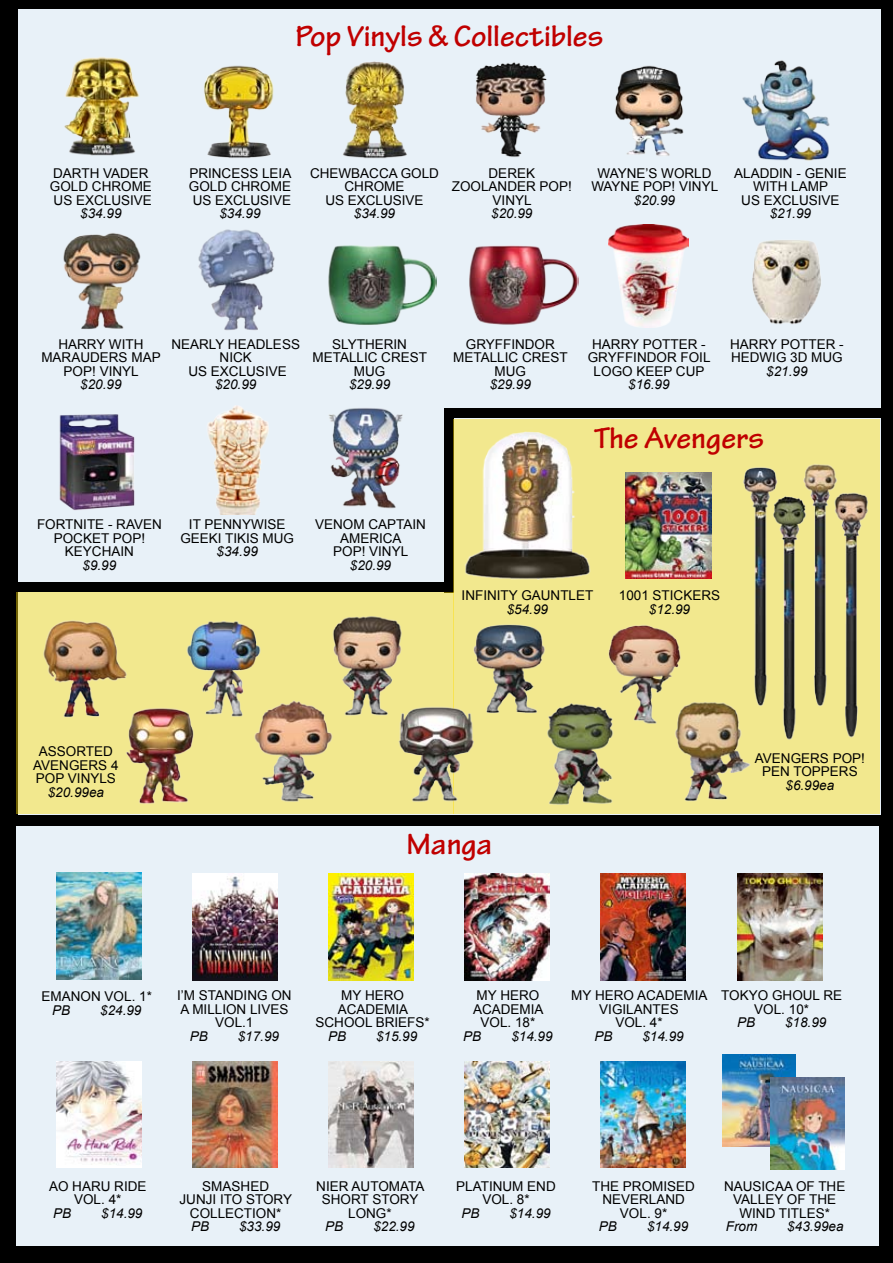
<style>
.page{position:relative;width:893px;height:1263px;background:#fff}
.page>*{position:absolute;margin:0;border:0;box-sizing:border-box;transform-origin:0 0}
.t1{font:700 31.5px "Tekton Pro";color:#c00000}
.t2{font:13.5px/13.5px "Arial";color:#000;text-align:center}
.t3{font:italic 13.5px "Arial";color:#000}
</style>
<div class="page">
<div style="left:1px;top:0;width:892px;height:1263px;background:#000"></div>
<div style="left:18px;top:9px;width:863px;height:806px;background:#e8f1f8"></div>
<div style="left:16px;top:826px;width:863px;height:420px;background:#e8f1f8"></div>
<img style="left:59px;top:414px;width:76px;height:97px">
<img style="left:328px;top:245px;width:109px;height:80px">
<img style="left:752px;top:240px;width:69px;height:85px">
<img style="left:204px;top:65px;width:70px;height:93px">
<img style="left:343px;top:61px;width:64px;height:98px">
<img style="left:208px;top:405px;width:61px;height:110px">
<img style="left:63px;top:233px;width:78px;height:97px">
<img style="left:328px;top:408px;width:75px;height:101px">
<img style="left:608px;top:224px;width:80px;height:104px">
<img style="left:476px;top:62px;width:71px;height:95px">
<img style="left:198px;top:229px;width:77px;height:102px">
<img style="left:742px;top:60px;width:88px;height:101px">
<img style="left:615px;top:65px;width:69px;height:91px">
<img style="left:601px;top:1061px;width:85px;height:106px">
<img style="left:192px;top:874px;width:85px;height:106px">
<img style="left:328px;top:874px;width:85px;height:106px">
<img style="left:737px;top:874px;width:85px;height:106px">
<img style="left:56px;top:1061px;width:85px;height:106px">
<img style="left:192px;top:1061px;width:85px;height:106px">
<img style="left:328px;top:1061px;width:85px;height:106px">
<img style="left:465px;top:1061px;width:85px;height:106px">
<img style="left:601px;top:874px;width:85px;height:106px">
<img style="left:465px;top:874px;width:85px;height:106px">
<img style="left:56px;top:873px;width:85px;height:106px">
<img style="left:722px;top:1054px;width:74px;height:93px">
<img style="left:771px;top:1077px;width:73px;height:93px">
<img style="left:64px;top:57px;width:76px;height:99px">
<img style="left:469px;top:245px;width:109px;height:80px">
<div style="left:13px;top:582px;width:441px;height:10px;background:#000"></div>
<div style="left:444px;top:408px;width:440px;height:10px;background:#000"></div>
<div style="left:444px;top:418px;width:10px;height:174px;background:#000"></div>
<div style="left:453px;top:419px;width:426px;height:395px;background:#f2e88e"></div>
<div style="left:16px;top:592px;width:437px;height:222px;background:#f2e88e"></div>
<img style="left:43px;top:620px;width:84px;height:98px">
<img style="left:398px;top:699px;width:76px;height:109px">
<img style="left:116px;top:702px;width:78px;height:102px">
<img style="left:626px;top:472px;width:85px;height:106px">
<img style="left:181px;top:620px;width:80px;height:104px">
<img style="left:332px;top:616px;width:74px;height:107px">
<img style="left:465px;top:624px;width:80px;height:99px">
<img style="left:675px;top:701px;width:76px;height:101px">
<img style="left:608px;top:625px;width:81px;height:104px">
<img style="left:251px;top:699px;width:87px;height:103px">
<img style="left:533px;top:698px;width:87px;height:107px">
<img style="left:734px;top:443px;width:146px;height:315px">
<img style="left:464px;top:431px;width:127px;height:149px">
<h1 class="t1" style="left:296px;top:17px;width:309px">Pop Vinyls &amp; Collectibles</h1>
<p class="t2" style="left:50px;top:166px;width:104px;text-align:left">DARTH VADER<br>GOLD CHROME<br>US EXCLUSIVE</p>
<p class="t3" style="left:80px;top:205px;width:43px">$34.99</p>
<p class="t2" style="left:189px;top:166px;width:104px;text-align:justify">PRINCESS LEIA GOLD CHROME US EXCLUSIVE</p>
<p class="t3" style="left:219px;top:205px;width:43px">$34.99</p>
<p class="t2" style="left:310px;top:166px;width:131px">CHEWBACCA GOLD<br>CHROME<br>US EXCLUSIVE</p>
<p class="t3" style="left:354px;top:205px;width:43px">$34.99</p>
<p class="t2" style="left:452px;top:166px;width:122px">DEREK<br>ZOOLANDER POP!<br>VINYL</p>
<p class="t3" style="left:491px;top:205px;width:43px">$20.99</p>
<p class="t2" style="left:591px;top:166px;width:128px">WAYNE’S WORLD<br>WAYNE POP! VINYL</p>
<p class="t3" style="left:634px;top:191px;width:43px">$20.99</p>
<p class="t2" style="left:734px;top:166px;width:114px">ALADDIN - GENIE<br>WITH LAMP<br>US EXCLUSIVE</p>
<p class="t3" style="left:770px;top:205px;width:43px">$21.99</p>
<p class="t2" style="left:41px;top:337px;width:121px">HARRY WITH<br>MARAUDERS MAP<br>POP! VINYL</p>
<p class="t3" style="left:80px;top:376px;width:43px">$20.99</p>
<p class="t2" style="left:171px;top:337px;width:130px">NEARLY HEADLESS<br>NICK<br>US EXCLUSIVE</p>
<p class="t3" style="left:215px;top:376px;width:43px">$20.99</p>
<p class="t2" style="left:312px;top:337px;width:116px">SLYTHERIN<br>METALLIC CREST<br>MUG</p>
<p class="t3" style="left:349px;top:376px;width:43px">$29.99</p>
<p class="t2" style="left:37px;top:518px;width:126px">FORTNITE - RAVEN<br>POCKET POP!<br>KEYCHAIN</p>
<p class="t3" style="left:83px;top:556px;width:35px">$9.99</p>
<p class="t2" style="left:180px;top:518px;width:115px">IT PENNYWISE<br>GEEKI TIKIS MUG</p>
<p class="t3" style="left:217px;top:543px;width:43px">$34.99</p>
<p class="t2" style="left:315px;top:518px;width:112px">VENOM CAPTAIN<br>AMERICA<br>POP! VINYL</p>
<p class="t3" style="left:350px;top:556px;width:43px">$20.99</p>
<p class="t2" style="left:453px;top:337px;width:116px">GRYFFINDOR<br>METALLIC CREST<br>MUG</p>
<p class="t3" style="left:490px;top:376px;width:43px">$29.99</p>
<p class="t2" style="left:588px;top:337px;width:124px">HARRY POTTER -<br>GRYFFINDOR FOIL<br>LOGO KEEP CUP</p>
<p class="t3" style="left:628px;top:376px;width:43px">$16.99</p>
<p class="t2" style="left:730px;top:337px;width:115px;text-align:left">HARRY POTTER -<br>HEDWIG 3D MUG</p>
<p class="t3" style="left:766px;top:362px;width:43px">$21.99</p>
<h1 class="t1" style="left:594px;top:419px;width:171px">The Avengers</h1>
<p class="t2" style="left:462px;top:589px;width:133px">INFINITY GAUNTLET</p>
<p class="t3" style="left:507px;top:600px;width:43px">$54.99</p>
<p class="t2" style="left:619px;top:589px;width:103px">1001 STICKERS</p>
<p class="t3" style="left:649px;top:600px;width:43px">$12.99</p>
<p class="t2" style="left:33px;top:745px;width:87px">ASSORTED<br>AVENGERS 4<br>POP VINYLS</p>
<p class="t3" style="left:48px;top:783px;width:58px">$20.99ea</p>
<h1 class="t1" style="left:407px;top:826px;width:87px">Manga</h1>
<p class="t2" style="left:755px;top:751px;width:112px">AVENGERS POP!<br>PEN TOPPERS</p>
<p class="t3" style="left:785px;top:776px;width:50px">$6.99ea</p>
<p class="t2" style="left:42px;top:990px;width:112px">EMANON VOL. 1*</p>
<p class="t3" style="left:52px;top:1001px;width:20px">PB</p>
<p class="t3" style="left:100px;top:1001px;width:43px">$24.99</p>
<p class="t2" style="left:177px;top:988px;width:116px">I’M STANDING ON<br>A MILLION LIVES<br>VOL.1</p>
<p class="t3" style="left:190px;top:1027px;width:20px">PB</p>
<p class="t3" style="left:238px;top:1027px;width:43px">$17.99</p>
<p class="t2" style="left:315px;top:988px;width:116px">MY HERO<br>ACADEMIA<br>SCHOOL BRIEFS*</p>
<p class="t3" style="left:328px;top:1027px;width:20px">PB</p>
<p class="t3" style="left:376px;top:1027px;width:43px">$15.99</p>
<p class="t2" style="left:473px;top:988px;width:72px">MY HERO<br>ACADEMIA<br>VOL. 18*</p>
<p class="t3" style="left:463px;top:1027px;width:20px">PB</p>
<p class="t3" style="left:511px;top:1027px;width:43px">$14.99</p>
<p class="t2" style="left:571px;top:988px;width:138px">MY HERO ACADEMIA<br>VIGILANTES<br>VOL. 4*</p>
<p class="t3" style="left:594px;top:1027px;width:20px">PB</p>
<p class="t3" style="left:642px;top:1027px;width:43px">$14.99</p>
<p class="t2" style="left:721px;top:988px;width:122px">TOKYO GHOUL RE<br>VOL. 10*</p>
<p class="t3" style="left:737px;top:1014px;width:20px">PB</p>
<p class="t3" style="left:785px;top:1014px;width:43px">$18.99</p>
<p class="t2" style="left:49px;top:1179px;width:99px">AO HARU RIDE<br>VOL. 4*</p>
<p class="t3" style="left:53px;top:1204px;width:20px">PB</p>
<p class="t3" style="left:101px;top:1204px;width:43px">$14.99</p>
<p class="t2" style="left:180px;top:1179px;width:114px">SMASHED<br>JUNJI ITO STORY<br>COLLECTION*</p>
<p class="t3" style="left:191px;top:1218px;width:20px">PB</p>
<p class="t3" style="left:239px;top:1218px;width:43px">$33.99</p>
<p class="t2" style="left:316px;top:1179px;width:110px">NIER AUTOMATA<br>SHORT STORY<br>LONG*</p>
<p class="t3" style="left:325px;top:1218px;width:20px">PB</p>
<p class="t3" style="left:373px;top:1218px;width:43px">$22.99</p>
<p class="t2" style="left:456px;top:1179px;width:101px">PLATINUM END<br>VOL. 8*</p>
<p class="t3" style="left:461px;top:1204px;width:20px">PB</p>
<p class="t3" style="left:509px;top:1204px;width:43px">$14.99</p>
<p class="t2" style="left:592px;top:1179px;width:104px">THE PROMISED<br>NEVERLAND<br>VOL. 9*</p>
<p class="t3" style="left:599px;top:1218px;width:20px">PB</p>
<p class="t3" style="left:647px;top:1218px;width:43px">$14.99</p>
<p class="t2" style="left:724px;top:1179px;width:123px">NAUSICAA OF THE<br>VALLEY OF THE<br>WIND TITLES*</p>
<p class="t3" style="left:726px;top:1218px;width:33px">From</p>
<p class="t3" style="left:787px;top:1218px;width:58px">$43.99ea</p>
</div>
